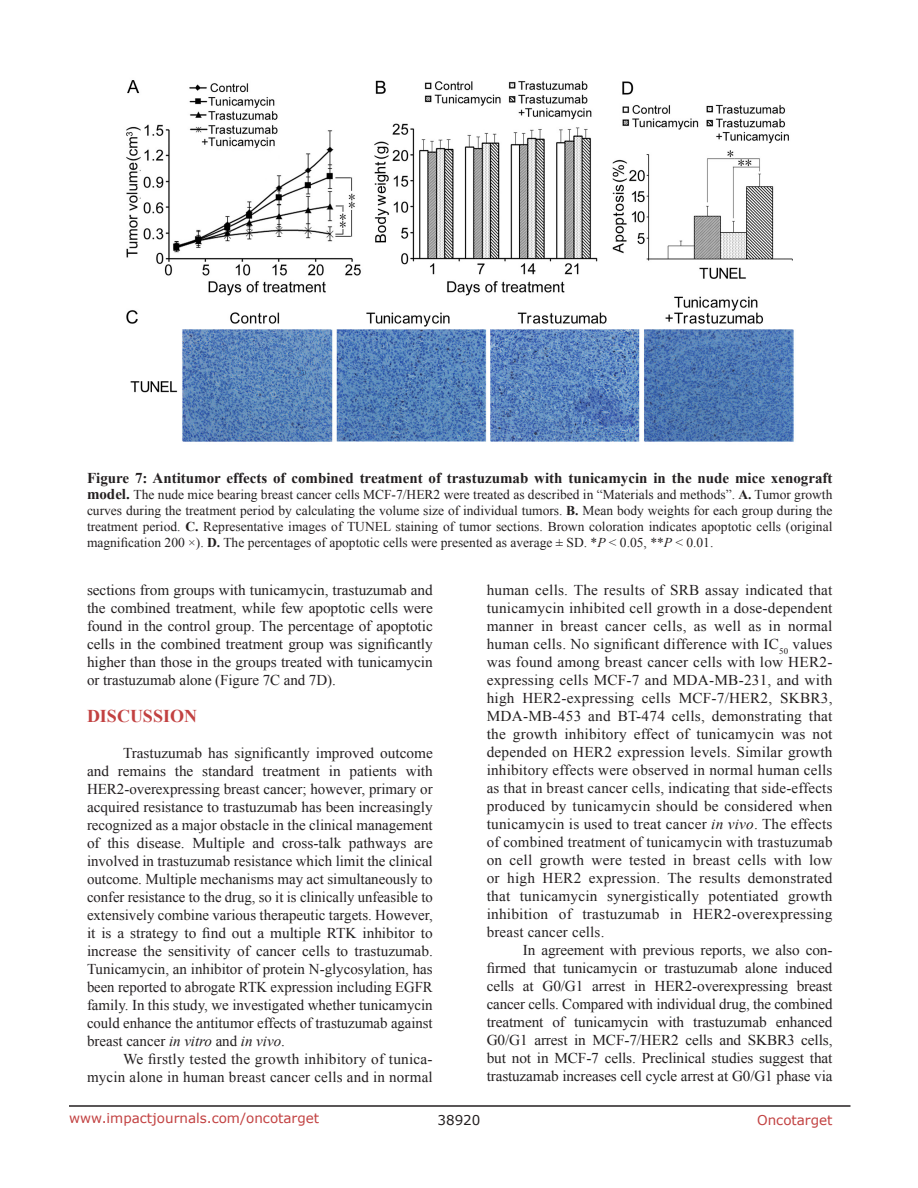
<style>
.page{position:relative;width:918px;height:1188px;background:#fff}
.page>*{position:absolute;margin:0;border:0;box-sizing:border-box;transform-origin:0 0}
.Heading{font:700 18px "Times New Roman";color:#c24141}
.BodyText{font:15px/18px "Times New Roman";color:#231f20;text-align:justify}
.FigureText{font:700 15px "Times New Roman";color:#231f20}
.FigureText-2{font:13.5px/16.2px "Times New Roman";color:#231f20;text-align:justify}
.t1{font:13.5px "Verdana";color:#c24141}
.t2{font:13.5px "Verdana";color:#231f20}
.s1{font-weight:700;font-size:15px}
.s2{font-weight:700}
.s3{font-style:italic}
</style>
<div class="page">
<hr style="left:69px;top:1105px;width:781px;height:2px;background:#231f20">
<img style="left:126px;top:80px;width:668px;height:362px">
<p class="FigureText" style="left:87px;top:467px;width:747px">Figure 7: Antitumor effects of combined treatment of trastuzumab with tunicamycin in the nude mice xenograft</p>
<p class="FigureText-2" style="left:87px;top:486px;width:747px"><span class="s1">model.</span> The nude mice bearing breast cancer cells MCF-7/HER2 were treated as described in “Materials and methods”. <span class="s2">A.</span> Tumor growth curves during the treatment period by calculating the volume size of individual tumors. <span class="s2">B.</span> Mean body weights for each group during the treatment period. <span class="s2">C.</span> Representative images of TUNEL staining of tumor sections. Brown coloration indicates apoptotic cells (original magnification 200 ×). <span class="s2">D.</span> The percentages of apoptotic cells were presented as average ± SD. *<span class="s3">P</span> &lt; 0.05, **<span class="s3">P</span> &lt; 0.01.</p>
<p class="BodyText" style="left:87px;top:581px;width:347px">sections from groups with tunicamycin, trastuzumab and the combined treatment, while few apoptotic cells were found in the control group. The percentage of apoptotic cells in the combined treatment group was significantly higher than those in the groups treated with tunicamycin or trastuzumab alone (Figure 7C and 7D).</p>
<p class="Heading" style="left:87px;top:703px;width:112px">DISCUSSION</p>
<p class="BodyText" style="left:87px;top:744px;width:347px;text-indent:36px">Trastuzumab has significantly improved outcome and remains the standard treatment in patients with HER2-overexpressing breast cancer; however, primary or acquired resistance to trastuzumab has been increasingly recognized as a major obstacle in the clinical management of this disease. Multiple and cross-talk pathways are involved in trastuzumab resistance which limit the clinical outcome. Multiple mechanisms may act simultaneously to confer resistance to the drug, so it is clinically unfeasible to extensively combine various therapeutic targets. However, it is a strategy to find out a multiple RTK inhibitor to increase the sensitivity of cancer cells to trastuzumab.<br>Tunicamycin, an inhibitor of protein N-glycosylation, has been reported to abrogate RTK expression including EGFR family. In this study, we investigated whether tunicamycin could enhance the antitumor effects of trastuzumab against breast cancer <span class="s3">in vitro</span> and <span class="s3">in vivo</span>.</p>
<p class="BodyText" style="left:87px;top:1050px;width:347px;text-align:right">We firstly tested the growth inhibitory of tunica&shy;mycin alone in human breast cancer cells and in normal</p>
<p class="BodyText" style="left:487px;top:581px;width:347px">human cells. The results of SRB assay indicated that tunicamycin inhibited cell growth in a dose-dependent manner in breast cancer cells, as well as in normal human cells. No significant difference with IC<sub>50</sub> values was found among breast cancer cells with low HER2- expressing cells MCF-7 and MDA-MB-231, and with high HER2-expressing cells MCF-7/HER2, SKBR3, MDA-MB-453 and BT-474 cells, demonstrating that the growth inhibitory effect of tunicamycin was not depended on HER2 expression levels. Similar growth inhibitory effects were observed in normal human cells as that in breast cancer cells, indicating that side-effects produced by tunicamycin should be considered when tunicamycin is used to treat cancer <span class="s3">in vivo</span>. The effects of combined treatment of tunicamycin with trastuzumab on cell growth were tested in breast cells with low or high HER2 expression. The results demonstrated that tunicamycin synergistically potentiated growth inhibition of trastuzumab in HER2-overexpressing breast cancer cells.</p>
<p class="BodyText" style="left:487px;top:941px;width:347px;text-indent:36px">In agreement with previous reports, we also con&shy;firmed that tunicamycin or trastuzumab alone induced cells at G0/G1 arrest in HER2-overexpressing breast cancer cells. Compared with individual drug, the combined treatment of tunicamycin with trastuzumab enhanced G0/G1 arrest in MCF-7/HER2 cells and SKBR3 cells, but not in MCF-7 cells. Preclinical studies suggest that trastuzamab increases cell cycle arrest at G0/G1 phase via</p>
<p class="t1" style="left:69px;top:1109px;width:252px">www.impactjournals.com/oncotarget</p>
<p class="t2" style="left:438px;top:1111px;width:44px">38920</p>
<p class="t1" style="left:757px;top:1111px;width:77px">Oncotarget</p>
</div>
